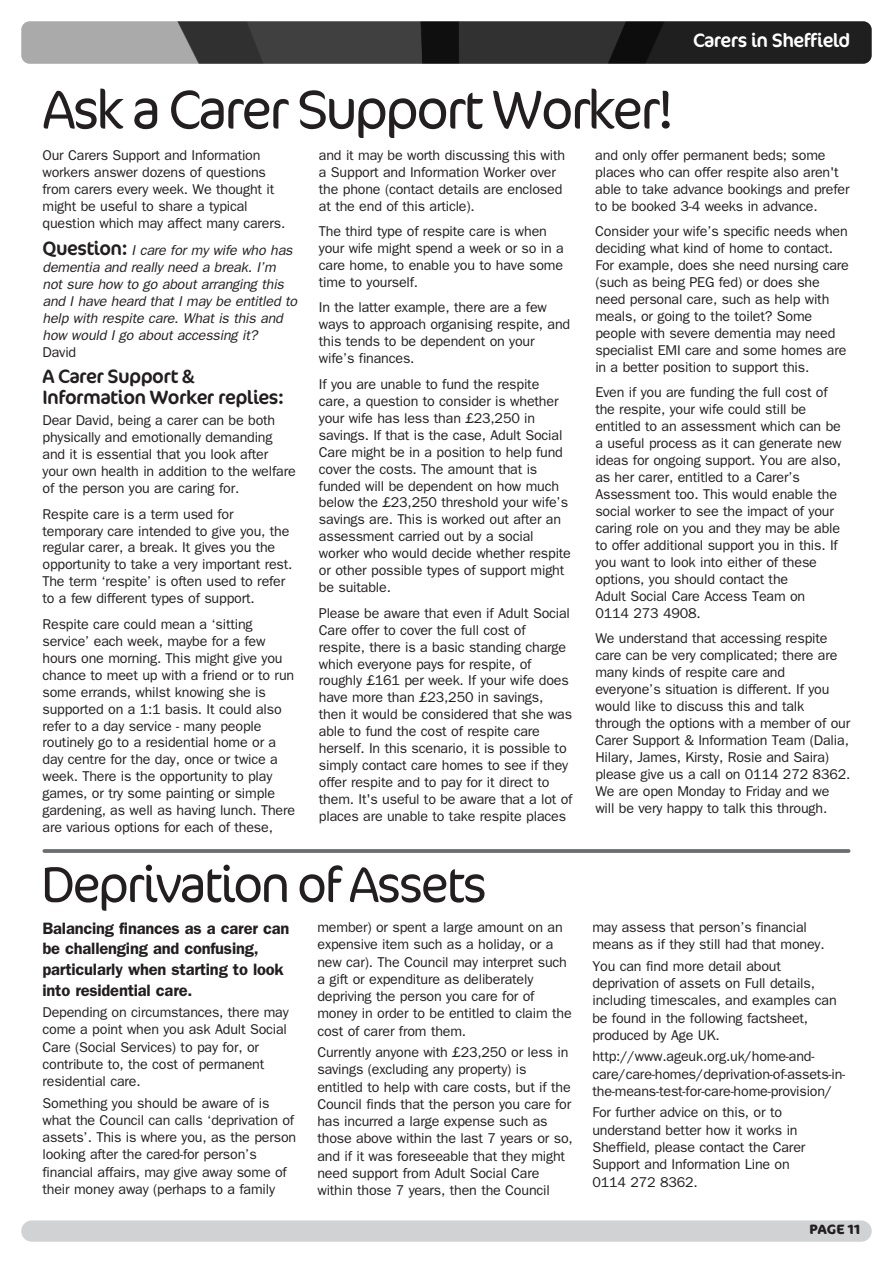
<style>
.page{position:relative;width:893px;height:1263px;background:#fff}
.page>*{position:absolute;margin:0;border:0;box-sizing:border-box;transform-origin:0 0}
.t1{font:300 55.5px "Cocon";letter-spacing:-.055em;color:#231f20}
.t2{font:300 51px "Cocon";letter-spacing:-.055em;color:#231f20}
.t3{font:19.5px/21.5px "Cocon";letter-spacing:-.03em;color:#231f20}
.t4{font:19.5px "Cocon";letter-spacing:-.03em;color:#fff}
.t5{font:600 16.5px/20.5px "Franklin Gothic";letter-spacing:-.01em;color:#231f20}
.t6{font:14.25px/17px "Franklin Gothic";letter-spacing:-.01em;color:#231f20}
.t7{font:italic 14.25px/17px "Franklin Gothic";letter-spacing:-.01em;color:#231f20}
.t8{font:700 13.5px "Cocon";color:#231f20}
.s1{font-family:"Cocon";font-style:normal;font-size:19.5px}
</style>
<div class="page">
<div style="left:21px;top:1220px;width:851px;height:22px;background:#d1d2d4;border-radius:11px"></div>
<img style="left:21px;top:21px;width:851px;height:43px;border-radius:9px">
<svg style="left:43px;top:849px;width:807px;height:4px;background:#737477"></svg>
<h3 class="t4" style="left:693px;top:29px;width:159px">Carers in Sheffield</h3>
<h1 class="t1" style="left:43px;top:77px;width:634px">Ask a Carer Support Worker!</h1>
<p class="t6" style="left:43px;top:147px;width:244px">Our Carers Support and Information workers answer dozens of questions from carers every week. We thought it might be useful to share a typical question which may affect many carers.</p>
<p class="t7" style="left:43px;top:243px;width:256px"><span class="s1">Question:</span> I care for my wife who has dementia and really need a break. I’m not sure how to go about arranging this and I have heard that I may be entitled to help with respite care. What is this and how would I go about accessing it?</p>
<p class="t6" style="left:43px;top:344px;width:35px">David</p>
<h3 class="t3" style="left:43px;top:366px;width:243px">A Carer Support &amp;<br>Information Worker replies:</h3>
<p class="t6" style="left:43px;top:412px;width:255px">Dear David, being a carer can be both physically and emotionally demanding and it is essential that you look after your own health in addition to the welfare of the person you are caring for.</p>
<p class="t6" style="left:43px;top:505px;width:251px">Respite care is a term used for temporary care intended to give you, the regular carer, a break. It gives you the opportunity to take a very important rest.<br>The term ‘respite’ is often used to refer to a few different types of support.</p>
<p class="t6" style="left:43px;top:616px;width:254px">Respite care could mean a ‘sitting service’ each week, maybe for a few hours one morning. This might give you chance to meet up with a friend or to run some errands, whilst knowing she is supported on a 1:1 basis. It could also refer to a day service - many people routinely go to a residential home or a day centre for the day, once or twice a week. There is the opportunity to play games, or try some painting or simple gardening, as well as having lunch. There are various options for each of these,</p>
<p class="t6" style="left:595px;top:147px;width:256px">and only offer permanent beds; some places who can offer respite also aren't able to take advance bookings and prefer to be booked 3-4 weeks in advance.</p>
<p class="t6" style="left:595px;top:223px;width:255px">Consider your wife’s specific needs when deciding what kind of home to contact.<br>For example, does she need nursing care (such as being PEG fed) or does she need personal care, such as help with meals, or going to the toilet? Some people with severe dementia may need specialist EMI care and some homes are in a better position to support this.</p>
<p class="t6" style="left:595px;top:384px;width:248px">Even if you are funding the full cost of the respite, your wife could still be entitled to an assessment which can be a useful process as it can generate new ideas for ongoing support. You are also, as her carer, entitled to a Carer’s Assessment too. This would enable the social worker to see the impact of your caring role on you and they may be able to offer additional support you in this. If you want to look into either of these options, you should contact the<br>Adult Social Care Access Team on 0114 273 4908.</p>
<p class="t6" style="left:595px;top:630px;width:257px">We understand that accessing respite care can be very complicated; there are many kinds of respite care and everyone’s situation is different. If you would like to discuss this and talk through the options with a member of our Carer Support &amp; Information Team (Dalia, Hilary, James, Kirsty, Rosie and Saira) please give us a call on 0114 272 8362.<br>We are open Monday to Friday and we will be very happy to talk this through.</p>
<p class="t6" style="left:319px;top:147px;width:248px">and it may be worth discussing this with a Support and Information Worker over the phone (contact details are enclosed at the end of this article).</p>
<p class="t6" style="left:319px;top:223px;width:246px">The third type of respite care is when your wife might spend a week or so in a care home, to enable you to have some time to yourself.</p>
<p class="t6" style="left:319px;top:299px;width:253px">In the latter example, there are a few ways to approach organising respite, and this tends to be dependent on your wife’s finances.</p>
<p class="t6" style="left:319px;top:376px;width:254px">If you are unable to fund the respite care, a question to consider is whether your wife has less than £23,250 in savings. If that is the case, Adult Social Care might be in a position to help fund cover the costs. The amount that is funded will be dependent on how much below the £23,250 threshold your wife’s savings are. This is worked out after an assessment carried out by a social worker who would decide whether respite or other possible types of support might be suitable.</p>
<p class="t6" style="left:319px;top:604px;width:255px">Please be aware that even if Adult Social Care offer to cover the full cost of respite, there is a basic standing charge which everyone pays for respite, of roughly £161 per week. If your wife does have more than £23,250 in savings, then it would be considered that she was able to fund the cost of respite care herself. In this scenario, it is possible to simply contact care homes to see if they offer respite and to pay for it direct to them. It's useful to be aware that a lot of places are unable to take respite places</p>
<h2 class="t2" style="left:41px;top:855px;width:448px">Deprivation of Assets</h2>
<p class="t5" style="left:43px;top:919px;width:248px">Balancing finances as a carer can be challenging and confusing, particularly when starting to look into residential care.</p>
<p class="t6" style="left:43px;top:1004px;width:248px">Depending on circumstances, there may come a point when you ask Adult Social Care (Social Services) to pay for, or contribute to, the cost of permanent residential care.</p>
<p class="t6" style="left:42px;top:1094px;width:255px">Something you should be aware of is what the Council can calls ‘deprivation of assets’. This is where you, as the person looking after the cared-for person’s financial affairs, may give away some of their money away (perhaps to a family</p>
<p class="t6" style="left:317px;top:919px;width:256px">member) or spent a large amount on an expensive item such as a holiday, or a new car). The Council may interpret such a gift or expenditure as deliberately depriving the person you care for of money in order to be entitled to claim the cost of carer from them.</p>
<p class="t6" style="left:317px;top:1044px;width:257px">Currently anyone with £23,250 or less in savings (excluding any property) is entitled to help with care costs, but if the Council finds that the person you care for has incurred a large expense such as those above within the last 7 years or so, and if it was foreseeable that they might need support from Adult Social Care within those 7 years, then the Council</p>
<p class="t6" style="left:592px;top:919px;width:234px">may assess that person’s financial means as if they still had that money.</p>
<p class="t6" style="left:592px;top:957px;width:246px">You can find more detail about deprivation of assets on Full details, including timescales, and examples can be found in the following factsheet, produced by Age UK.</p>
<p class="t6" style="left:592px;top:1048px;width:254px">http://www.ageuk.org.uk/home-and&shy;care/care-homes/deprivation-of-assets-in&shy;the-means-test-for-care-home-provision/</p>
<p class="t6" style="left:592px;top:1104px;width:214px">For further advice on this, or to understand better how it works in<br>Sheffield, please contact the Carer<br>Support and Information Line on<br>0114 272 8362.</p>
<p class="t8" style="left:810px;top:1221px;width:52px">PAGE 11</p>
</div>
